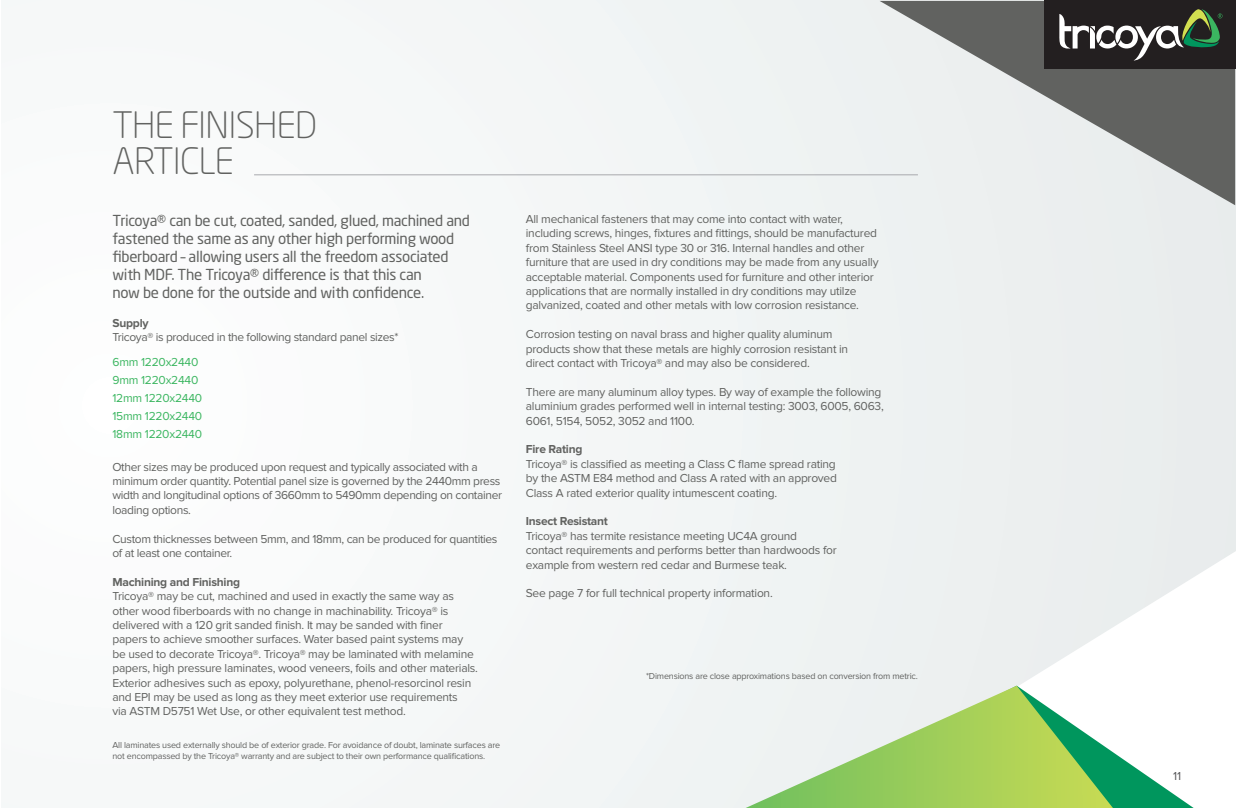
<style>
.page{position:relative;width:1237px;height:808px;background:#fff}
.page>*{position:absolute;margin:0;border:0;box-sizing:border-box;transform-origin:0 0}
.t1{font:300 36px/36px "Neo Sans W1 G";letter-spacing:-.02em;color:#616260}
.t2{font:15px/18px "Neo Sans W1 G";letter-spacing:-.02em;color:#616260}
.t3{font:12px/14.4px "Proxima Nova";letter-spacing:-.02em;color:#616260}
.t4{font:12px "Proxima Nova";letter-spacing:-.02em;color:#3bb660}
.t5{font:700 12px "Proxima Nova";letter-spacing:-.02em;color:#616260}
.t6{font:12px "Proxima Nova";color:#535355}
.t7{font:9px/10.8px "Proxima Nova";letter-spacing:-.02em;color:#616260}
.s1{font-weight:700}
</style>
<div class="page">
<div style="left:2px;top:1px;width:1233px;height:807px;background:#f4f6f7"></div>
<svg style="left:1099px;top:530px;width:136px;height:105px;fill:#eaeeee"></svg>
<svg style="left:1114px;top:753px;width:80px;height:55px"></svg>
<svg style="left:745px;top:685px;width:369px;height:123px"></svg>
<svg style="left:879px;top:1px;width:356px;height:204px;fill:#ebeeee"></svg>
<hr style="left:254px;top:174px;width:664px;height:1px;background:#a8a9ad">
<div style="left:1044px;top:1px;width:191px;height:68px;background:#231f20"></div>
<svg style="left:1059px;top:9px;width:163px;height:52px"></svg>
<p class="t1" style="left:112px;top:107px;width:206px">THE FINISHED<br>ARTICLE</p>
<p class="t2" style="left:112px;top:211px;width:359px">Tricoya® can be cut, coated, sanded, glued, machined and fastened the same as any other high performing wood fiberboard – allowing users all the freedom associated with MDF. The Tricoya® difference is that this can<br>now be done for the outside and with confidence.</p>
<p class="t5" style="left:112px;top:317px;width:38px">Supply</p>
<p class="t3" style="left:112px;top:330px;width:288px">Tricoya® is produced in the following standard panel sizes*</p>
<p class="t4" style="left:112px;top:357px;width:87px">6mm 1220x2440</p>
<p class="t4" style="left:112px;top:375px;width:87px">9mm 1220x2440</p>
<p class="t4" style="left:112px;top:393px;width:91px">12mm 1220x2440</p>
<p class="t4" style="left:112px;top:411px;width:91px">15mm 1220x2440</p>
<p class="t4" style="left:112px;top:429px;width:91px">18mm 1220x2440</p>
<p class="t3" style="left:112px;top:460px;width:391px">Other sizes may be produced upon request and typically associated with a minimum order quantity. Potential panel size is governed by the 2440mm press width and longitudinal options of 3660mm to 5490mm depending on container loading options.</p>
<p class="t3" style="left:112px;top:532px;width:387px">Custom thicknesses between 5mm, and 18mm, can be produced for quantities of at least one container.</p>
<p class="t3" style="left:112px;top:575px;width:367px"><span class="s1">Machining and Finishing<br></span>Tricoya® may be cut, machined and used in exactly the same way as other wood fiberboards with no change in machinability. Tricoya® is delivered with a 120 grit sanded finish. It may be sanded with finer papers to achieve smoother surfaces. Water based paint systems may be used to decorate Tricoya®. Tricoya® may be laminated with melamine papers, high pressure laminates, wood veneers, foils and other materials.<br>Exterior adhesives such as epoxy, polyurethane, phenol-resorcinol resin and EPI may be used as long as they meet exterior use requirements<br>via ASTM D5751 Wet Use, or other equivalent test method.</p>
<p class="t7" style="left:112px;top:740px;width:389px">All laminates used externally should be of exterior grade. For avoidance of doubt, laminate surfaces are not encompassed by the Tricoya® warranty and are subject to their own performance qualifications.</p>
<p class="t3" style="left:526px;top:212px;width:354px">All mechanical fasteners that may come into contact with water, including screws, hinges, fixtures and fittings, should be manufactured from Stainless Steel ANSI type 30 or 316. Internal handles and other furniture that are used in dry conditions may be made from any usually acceptable material. Components used for furniture and other interior applications that are normally installed in dry conditions may utilze galvanized, coated and other metals with low corrosion resistance.</p>
<p class="t3" style="left:526px;top:327px;width:324px">Corrosion testing on naval brass and higher quality aluminum products show that these metals are highly corrosion resistant in direct contact with Tricoya® and may also be considered.</p>
<p class="t3" style="left:526px;top:385px;width:359px">There are many aluminum alloy types. By way of example the following aluminium grades performed well in internal testing: 3003, 6005, 6063,<br>6061, 5154, 5052, 3052 and 1100.</p>
<p class="t3" style="left:526px;top:443px;width:313px"><span class="s1">Fire Rating<br></span>Tricoya® is classified as meeting a Class C flame spread rating by the ASTM E84 method and Class A rated with an approved Class A rated exterior quality intumescent coating.</p>
<p class="t5" style="left:526px;top:516px;width:84px">Insect Resistant</p>
<p class="t3" style="left:526px;top:529px;width:312px">Tricoya® has termite resistance meeting UC4A ground contact requirements and performs better than hardwoods for example from western red cedar and Burmese teak.</p>
<p class="t3" style="left:526px;top:587px;width:248px">See page 7 for full technical property information.</p>
<p class="t7" style="left:646px;top:671px;width:273px">*Dimensions are close approximations based on conversion from metric.</p>
<p class="t6" style="left:1173px;top:770px;width:10px">11</p>
</div>
